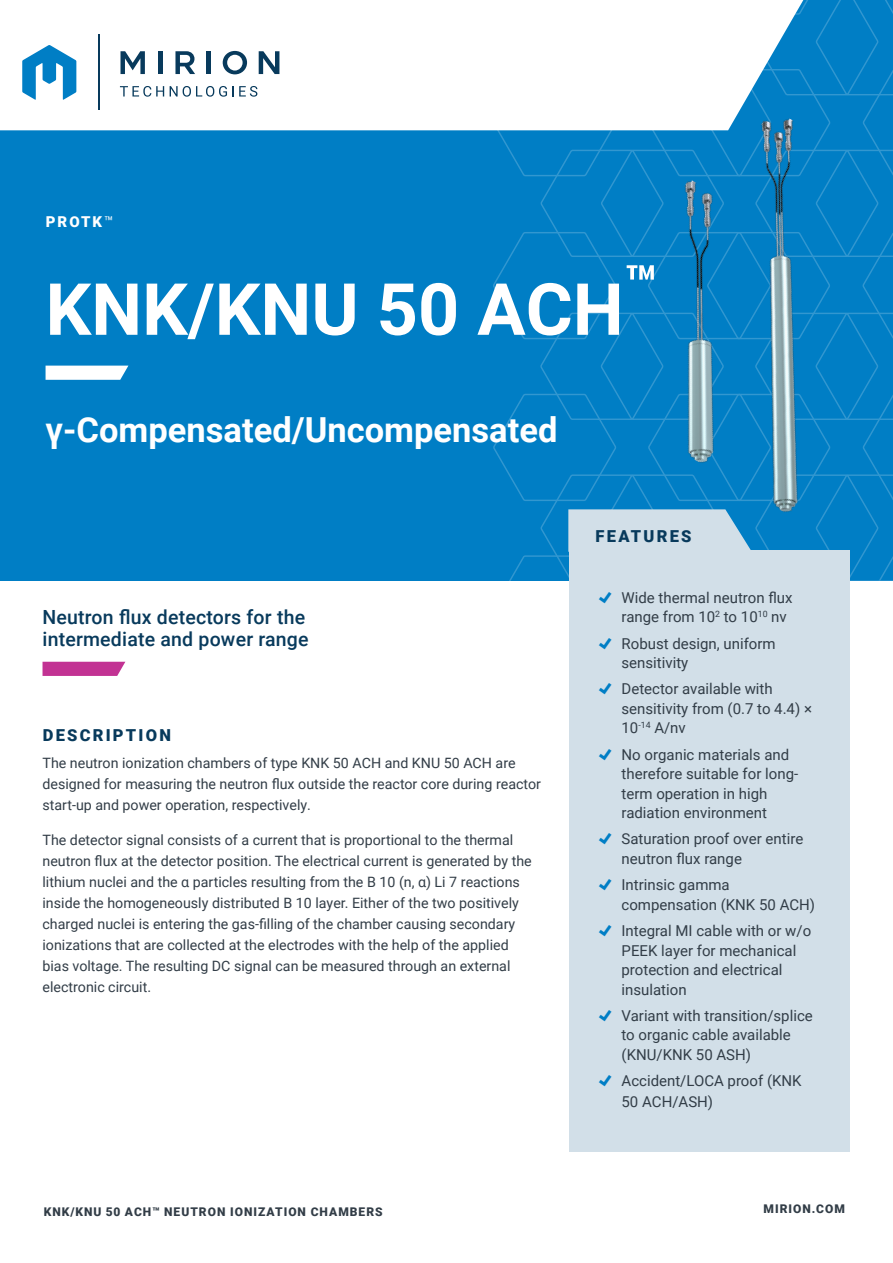
<style>
.page{position:relative;width:893px;height:1263px;background:#fff}
.page>*{position:absolute;margin:0;border:0;box-sizing:border-box;transform-origin:0 0}
.Cover_Title{font:700 72px "Roboto";color:#fff}
.H2_Subhead{font:700 34.5px "Roboto";color:#fff}
.Callout_2{font:500 19.5px/22.5px "Roboto";letter-spacing:.01em;color:#083a5c}
.H3_Subhead{font:900 16.5px "Roboto";letter-spacing:.135em;color:#083a5c}
.t1{font:15px/19.5px "Roboto";color:#323d47}
.H3_Subhead-2{font:900 15px "Roboto";letter-spacing:.135em;color:#fff}
.Body{font:14.25px/21px "Roboto";color:#323d47}
.t2{font:900 12px "Roboto";letter-spacing:.085em;color:#323d47}
.s1{font-weight:400}
</style>
<div class="page">
<div style="left:0;top:0;width:893px;height:581px;background:#007ec5"></div>
<div style="left:0;top:0;width:492px;height:130px;background:#fff"></div>
<svg style="left:22px;top:45px;width:54px;height:55px"></svg>
<svg style="left:121px;top:51px;width:24px;height:23px"></svg>
<hr style="left:158px;top:51px;width:4px;height:23px;background:#083a5c">
<svg style="left:175px;top:51px;width:20px;height:23px"></svg>
<div style="left:206px;top:51px;width:5px;height:23px;background:#083a5c"></div>
<svg style="left:223px;top:51px;width:24px;height:23px"></svg>
<svg style="left:259px;top:51px;width:20px;height:23px"></svg>
<hr style="left:98px;top:34px;width:1px;height:76px;background:#083a5c">
<svg style="left:120px;top:86px;width:44px;height:11px"></svg>
<svg style="left:170px;top:86px;width:87px;height:11px"></svg>
<svg style="left:46px;top:366px;width:82px;height:14px"></svg>
<div style="left:569px;top:550px;width:280px;height:601px;background:#d2dfe8"></div>
<svg style="left:492px;top:0;width:401px;height:581px"></svg>
<svg style="left:43px;top:662px;width:82px;height:14px"></svg>
<img style="left:569px;top:179px;width:24px;height:287px">
<img style="left:593px;top:107px;width:300px;height:408px">
<p class="H3_Subhead-2" style="left:46px;top:211px;width:69px">PROTK<span class="s1">™</span></p>
<p class="Cover_Title" style="left:46px;top:259px;width:614px">KNK/KNU 50 ACH<sup>™</sup></p>
<p class="H2_Subhead" style="left:46px;top:406px;width:513px">γ-Compensated/Uncompensated</p>
<p class="Callout_2" style="left:43px;top:605px;width:268px">Neutron flux detectors for the intermediate and power range</p>
<p class="H3_Subhead" style="left:43px;top:723px;width:130px">DESCRIPTION</p>
<p class="Body" style="left:43px;top:752px;width:500px">The neutron ionization chambers of type KNK 50 ACH and KNU 50 ACH are designed for measuring the neutron flux outside the reactor core during reactor start-up and power operation, respectively.</p>
<p class="Body" style="left:43px;top:829px;width:491px">The detector signal consists of a current that is proportional to the thermal neutron flux at the detector position. The electrical current is generated by the lithium nuclei and the α particles resulting from the B 10 (n, α) Li 7 reactions inside the homogeneously distributed B 10 layer. Either of the two positively charged nuclei is entering the gas-filling of the chamber causing secondary ionizations that are collected at the electrodes with the help of the applied bias voltage. The resulting DC signal can be measured through an external electronic circuit.</p>
<p class="H3_Subhead" style="left:596px;top:525px;width:97px">FEATURES</p>
<p class="t1" style="left:622px;top:587px;width:173px">Wide thermal neutron flux range from 10<sup>2</sup> to 10<sup>10</sup> nv</p>
<p class="t1" style="left:622px;top:633px;width:156px">Robust design, uniform sensitivity</p>
<p class="t1" style="left:622px;top:679px;width:192px">Detector available with sensitivity from (0.7 to 4.4) ×<br>10<sup>-14</sup> A/nv</p>
<p class="t1" style="left:622px;top:744px;width:178px">No organic materials and therefore suitable for long&shy;term operation in high radiation environment</p>
<p class="t1" style="left:622px;top:829px;width:183px">Saturation proof over entire neutron flux range</p>
<p class="t1" style="left:622px;top:874px;width:195px">Intrinsic gamma compensation (KNK 50 ACH)</p>
<p class="t1" style="left:622px;top:920px;width:191px">Integral MI cable with or w/o<br>PEEK layer for mechanical protection and electrical insulation</p>
<p class="t1" style="left:622px;top:1005px;width:193px">Variant with transition/splice to organic cable available (KNU/KNK 50 ASH)</p>
<p class="t1" style="left:622px;top:1069px;width:182px;line-height:21px">Accident/LOCA proof (KNK<br>50 ACH/ASH)</p>
<p class="t2" style="left:44px;top:1203px;width:340px">KNK/KNU 50 ACH™ NEUTRON IONIZATION CHAMBERS</p>
<p class="t2" style="left:763px;top:1200px;width:83px">MIRION.COM</p>
</div>
